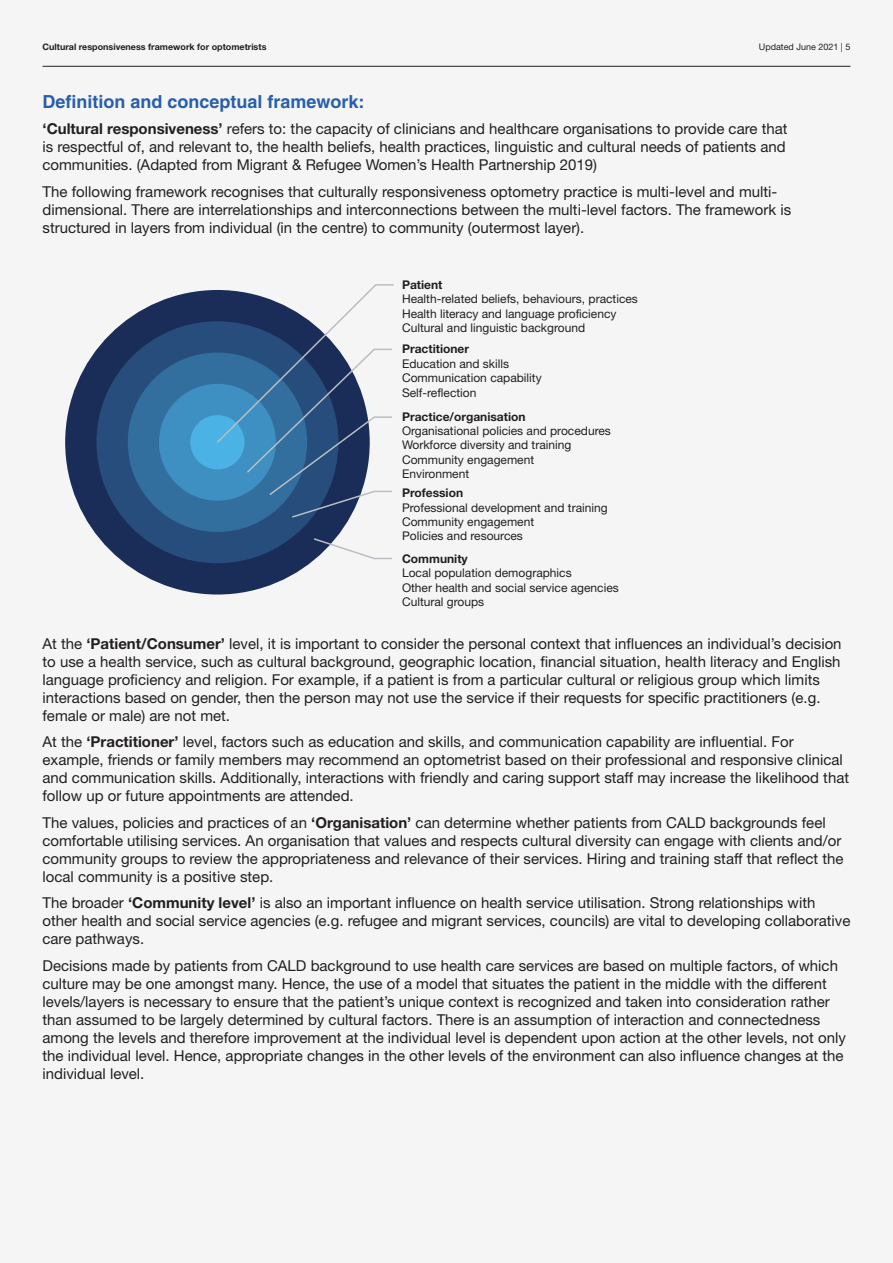
<style>
.page{position:relative;width:893px;height:1263px;background:#f5f5f6}
.page>*{position:absolute;margin:0;border:0;box-sizing:border-box;transform-origin:0 0}
.Heading_Level_1{font:700 18px "Helvetica";color:#285faa}
.Body_Copy{font:15px/18px "Helvetica Neue";color:#231f20}
.t1{font:12px/14.4px "Helvetica Neue";color:#231f20}
.t2{font:700 9px "Helvetica Neue";color:#231f20}
.t3{font:9px "Helvetica Neue";color:#231f20}
.s1{font-weight:700}
</style>
<div class="page">
<div style="left:65px;top:290px;width:305px;height:304px;background:#1a2c58;border-radius:50%"></div>
<div style="left:96px;top:321px;width:242px;height:242px;background:#264d7b;border-radius:50%"></div>
<div style="left:128px;top:352px;width:179px;height:180px;background:#326f9f;border-radius:50%"></div>
<div style="left:159px;top:384px;width:117px;height:117px;background:#3e90c2;border-radius:50%"></div>
<div style="left:190px;top:415px;width:55px;height:54px;background:#4ab2e5;border-radius:50%"></div>
<svg style="left:215px;top:284px;width:179px;height:235px"></svg>
<svg style="left:314px;top:537px;width:78px;height:23px"></svg>
<hr style="left:43px;top:66px;width:807px;height:1px;background:#231f20">
<p class="t2" style="left:43px;top:41px;width:225px">Cultural responsiveness framework for optometrists</p>
<p class="t3" style="left:759px;top:41px;width:93px">Updated June 2021 | 5</p>
<p class="Heading_Level_1" style="left:43px;top:91px;width:324px">Definition and conceptual framework:</p>
<p class="Body_Copy" style="left:43px;top:120px;width:746px;text-align:justify"><span class="s1">‘Cultural responsiveness’</span> refers to: the capacity of clinicians and healthcare organisations to provide care that is respectful of, and relevant to, the health beliefs, health practices, linguistic and cultural needs of patients and communities. (Adapted from Migrant &amp; Refugee Women’s Health Partnership 2019)</p>
<p class="Body_Copy" style="left:43px;top:182px;width:750px">The following framework recognises that culturally responsiveness optometry practice is multi-level and multi&shy;dimensional. There are interrelationships and interconnections between the multi-level factors. The framework is structured in layers from individual (in the centre) to community (outermost layer).</p>
<p class="t1" style="left:402px;top:277px;width:237px"><span class="s1">Patient<br></span>Health-related beliefs, behaviours, practices Health literacy and language proficiency Cultural and linguistic background</p>
<p class="t1" style="left:402px;top:342px;width:141px"><span class="s1">Practitioner<br></span>Education and skills<br>Communication capability<br>Self-reflection</p>
<p class="t1" style="left:402px;top:409px;width:210px"><span class="s1">Practice/organisation<br></span>Organisational policies and procedures<br>Workforce diversity and training<br>Community engagement<br>Environment</p>
<p class="t1" style="left:402px;top:485px;width:207px"><span class="s1">Profession<br></span>Professional development and training<br>Community engagement<br>Policies and resources</p>
<p class="t1" style="left:402px;top:551px;width:218px"><span class="s1">Community<br></span>Local population demographics<br>Other health and social service agencies<br>Cultural groups</p>
<p class="Body_Copy" style="left:43px;top:634px;width:801px">At the <span class="s1">‘Patient/Consumer’</span> level, it is important to consider the personal context that influences an individual’s decision to use a health service, such as cultural background, geographic location, financial situation, health literacy and English language proficiency and religion. For example, if a patient is from a particular cultural or religious group which limits interactions based on gender, then the person may not use the service if their requests for specific practitioners (e.g. female or male) are not met.</p>
<p class="Body_Copy" style="left:43px;top:733px;width:808px">At the <span class="s1">‘Practitioner’</span> level, factors such as education and skills, and communication capability are influential. For example, friends or family members may recommend an optometrist based on their professional and responsive clinical and communication skills. Additionally, interactions with friendly and caring support staff may increase the likelihood that follow up or future appointments are attended.</p>
<p class="Body_Copy" style="left:43px;top:813px;width:802px">The values, policies and practices of an <span class="s1">‘Organisation’</span> can determine whether patients from CALD backgrounds feel comfortable utilising services. An organisation that values and respects cultural diversity can engage with clients and/or community groups to review the appropriateness and relevance of their services. Hiring and training staff that reflect the local community is a positive step.</p>
<p class="Body_Copy" style="left:43px;top:894px;width:809px">The broader <span class="s1">‘Community level’</span> is also an important influence on health service utilisation. Strong relationships with other health and social service agencies (e.g. refugee and migrant services, councils) are vital to developing collaborative care pathways.</p>
<p class="Body_Copy" style="left:43px;top:956px;width:805px">Decisions made by patients from CALD background to use health care services are based on multiple factors, of which culture may be one amongst many. Hence, the use of a model that situates the patient in the middle with the different levels/layers is necessary to ensure that the patient’s unique context is recognized and taken into consideration rather than assumed to be largely determined by cultural factors. There is an assumption of interaction and connectedness among the levels and therefore improvement at the individual level is dependent upon action at the other levels, not only the individual level. Hence, appropriate changes in the other levels of the environment can also influence changes at the individual level.</p>
</div>
